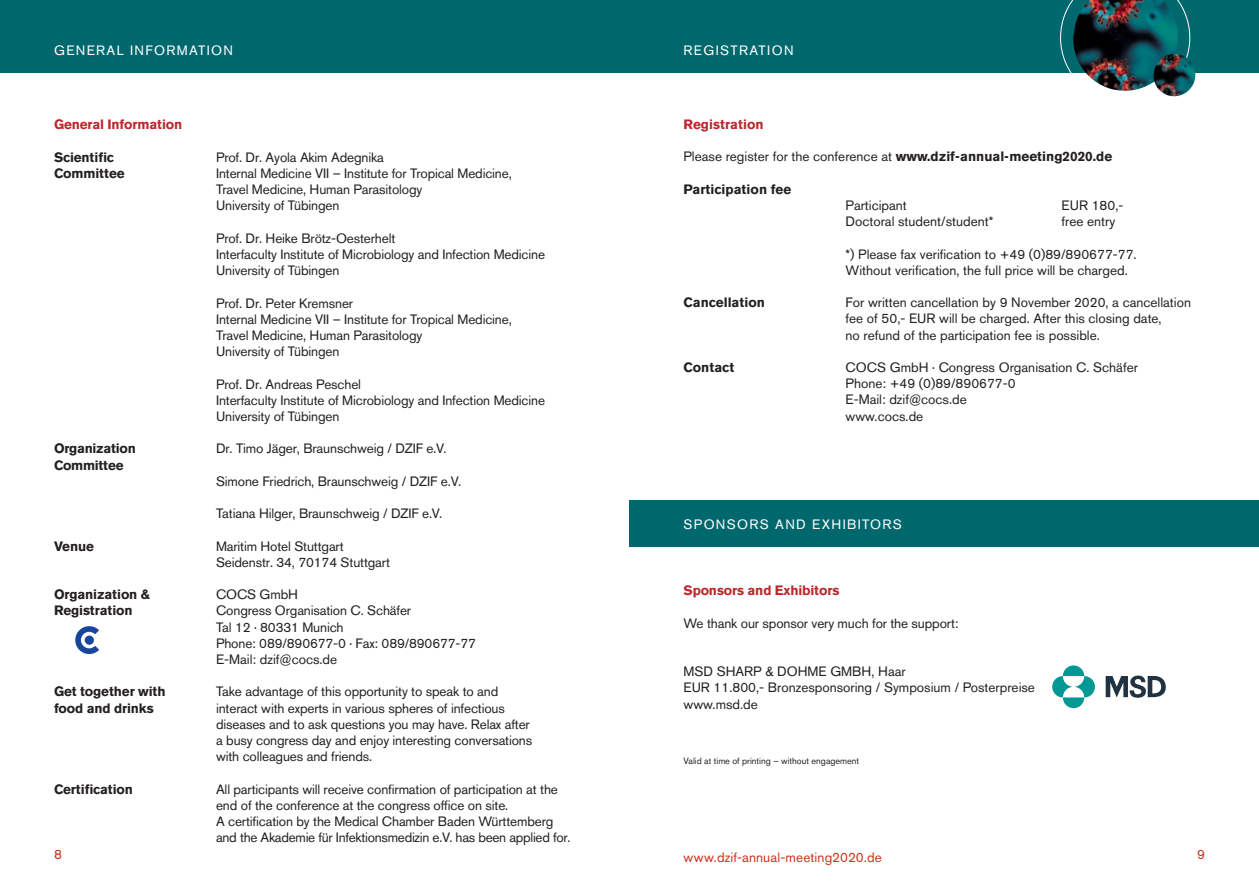
<style>
.page{position:relative;width:1259px;height:893px;background:#fff}
.page>*{position:absolute;margin:0;border:0;box-sizing:border-box;transform-origin:0 0}
.t1{font:13.5px/16.2px "Akzidenz Grotesk BQ";letter-spacing:-.01em;color:#231f20}
.t2{font:700 13.5px "Akzidenz Grotesk BQ";letter-spacing:-.01em;color:#231f20}
.t3{font:13.5px "Akzidenz Grotesk BQ";letter-spacing:.1em;color:#fff}
.t4{font:700 13.5px "Akzidenz Grotesk BQ";letter-spacing:-.01em;color:#bc272d}
.t5{font:13.5px "Akzidenz Grotesk BQ";letter-spacing:.01em;color:#c8331a}
.t6{font:9px "Akzidenz Grotesk BQ";color:#231f20}
.s1{font-weight:700}
</style>
<div class="page">
<div style="left:0;top:0;width:1259px;height:72px;background:#00686d"></div>
<svg style="left:1060px;top:10px;width:130px;height:63px"></svg>
<svg style="left:1052px;top:676px;width:21px;height:21px"></svg>
<svg style="left:1073px;top:676px;width:22px;height:21px"></svg>
<svg style="left:1063px;top:665px;width:21px;height:11px"></svg>
<svg style="left:1063px;top:697px;width:21px;height:11px"></svg>
<svg style="left:1105px;top:675px;width:60px;height:23px"></svg>
<div style="left:629px;top:500px;width:630px;height:47px;background:#00686d"></div>
<svg style="left:75px;top:626px;width:24px;height:28px"></svg>
<div style="left:85px;top:635px;width:9px;height:10px;background:#18469d;border-radius:50%"></div>
<img style="left:1066px;top:0;width:119px;height:91px">
<img style="left:1150px;top:54px;width:48px;height:43px">
<p class="t3" style="left:54px;top:42px;width:181px">GENERAL INFORMATION</p>
<p class="t4" style="left:54px;top:117px;width:130px">General Information</p>
<p class="t2" style="left:54px;top:149px;width:61px">Scientific</p>
<p class="t1" style="left:216px;top:149px;width:169px">Prof. Dr. Ayola Akim Adegnika</p>
<p class="t2" style="left:54px;top:165px;width:72px">Committee</p>
<p class="t1" style="left:216px;top:165px;width:297px">Internal Medicine VII – Institute for Tropical Medicine,<br>Travel Medicine, Human Parasitology<br>University of Tübingen</p>
<p class="t1" style="left:216px;top:230px;width:330px">Prof. Dr. Heike Brötz-Oesterhelt<br>Interfaculty Institute of Microbiology and Infection Medicine<br>University of Tübingen</p>
<p class="t1" style="left:216px;top:295px;width:297px">Prof. Dr. Peter Kremsner<br>Internal Medicine VII – Institute for Tropical Medicine, Travel Medicine, Human Parasitology<br>University of Tübingen</p>
<p class="t1" style="left:216px;top:376px;width:330px">Prof. Dr. Andreas Peschel<br>Interfaculty Institute of Microbiology and Infection Medicine<br>University of Tübingen</p>
<p class="t2" style="left:54px;top:441px;width:83px">Organization</p>
<p class="t1" style="left:216px;top:441px;width:232px">Dr. Timo Jäger, Braunschweig / DZIF e.V.</p>
<p class="t2" style="left:54px;top:457px;width:71px">Committee</p>
<p class="t1" style="left:216px;top:473px;width:246px">Simone Friedrich, Braunschweig / DZIF e.V.</p>
<p class="t1" style="left:216px;top:505px;width:228px">Tatiana Hilger, Braunschweig / DZIF e.V.</p>
<p class="t2" style="left:54px;top:538px;width:41px">Venue</p>
<p class="t1" style="left:216px;top:538px;width:175px">Maritim Hotel Stuttgart<br>Seidenstr. 34, 70174 Stuttgart</p>
<p class="t2" style="left:54px;top:587px;width:98px">Organization &amp;</p>
<p class="t1" style="left:216px;top:586px;width:83px">COCS GmbH</p>
<p class="t2" style="left:54px;top:603px;width:80px">Registration</p>
<p class="t1" style="left:216px;top:603px;width:261px">Congress Organisation C. Schäfer<br>Tal 12 · 80331 Munich<br>Phone: 089/890677-0 · Fax: 089/890677-77<br>E-Mail: dzif@cocs.de</p>
<p class="t2" style="left:54px;top:684px;width:113px">Get together with</p>
<p class="t1" style="left:216px;top:684px;width:284px">Take advantage of this opportunity to speak to and</p>
<p class="t2" style="left:54px;top:700px;width:101px">food and drinks</p>
<p class="t1" style="left:216px;top:700px;width:318px">interact with experts in various spheres of infectious diseases and to ask questions you may have. Relax after a busy congress day and enjoy interesting conversations with colleagues and friends.</p>
<p class="t2" style="left:54px;top:781px;width:81px">Certification</p>
<p class="t1" style="left:216px;top:781px;width:356px">All participants will receive confirmation of participation at the end of the conference at the congress office on site.<br>A certification by the Medical Chamber Baden Württemberg and the Akademie für Infektionsmedizin e.V. has been applied for.</p>
<p class="t3" style="left:683px;top:42px;width:112px">REGISTRATION</p>
<p class="t4" style="left:683px;top:117px;width:82px">Registration</p>
<p class="t1" style="left:683px;top:149px;width:430px">Please register for the conference at <span class="s1">www.dzif-annual-meeting2020.de</span></p>
<p class="t2" style="left:683px;top:181px;width:109px">Participation fee</p>
<p class="t1" style="left:845px;top:197px;width:63px">Participant</p>
<p class="t1" style="left:1061px;top:197px;width:63px">EUR 180,-</p>
<p class="t1" style="left:845px;top:213px;width:149px">Doctoral student/student*</p>
<p class="t1" style="left:1061px;top:213px;width:55px">free entry</p>
<p class="t1" style="left:845px;top:246px;width:293px">*) Please fax verification to +49 (0)89/890677-77.<br>Without verification, the full price will be charged.</p>
<p class="t2" style="left:683px;top:295px;width:83px">Cancellation</p>
<p class="t1" style="left:845px;top:294px;width:347px">For written cancellation by 9 November 2020, a cancellation fee of 50,- EUR will be charged. After this closing date,<br>no refund of the participation fee is possible.</p>
<p class="t2" style="left:683px;top:360px;width:52px">Contact</p>
<p class="t1" style="left:845px;top:359px;width:294px">COCS GmbH · Congress Organisation C. Schäfer<br>Phone: +49 (0)89/890677-0<br>E-Mail: dzif@cocs.de<br>www.cocs.de</p>
<p class="t3" style="left:683px;top:516px;width:220px">SPONSORS AND EXHIBITORS</p>
<p class="t4" style="left:683px;top:583px;width:157px">Sponsors and Exhibitors</p>
<p class="t1" style="left:683px;top:615px;width:276px">We thank our sponsor very much for the support:</p>
<p class="t1" style="left:683px;top:663px;width:353px">MSD SHARP &amp; DOHME GMBH, Haar<br>EUR 11.800,- Bronzesponsoring / Symposium / Posterpreise www.msd.de</p>
<p class="t6" style="left:683px;top:755px;width:177px">Valid at time of printing – without engagement</p>
<p class="t5" style="left:54px;top:847px;width:9px">8</p>
<p class="t5" style="left:683px;top:849px;width:200px">www.dzif-annual-meeting2020.de</p>
<p class="t5" style="left:1197px;top:847px;width:9px">9</p>
</div>
